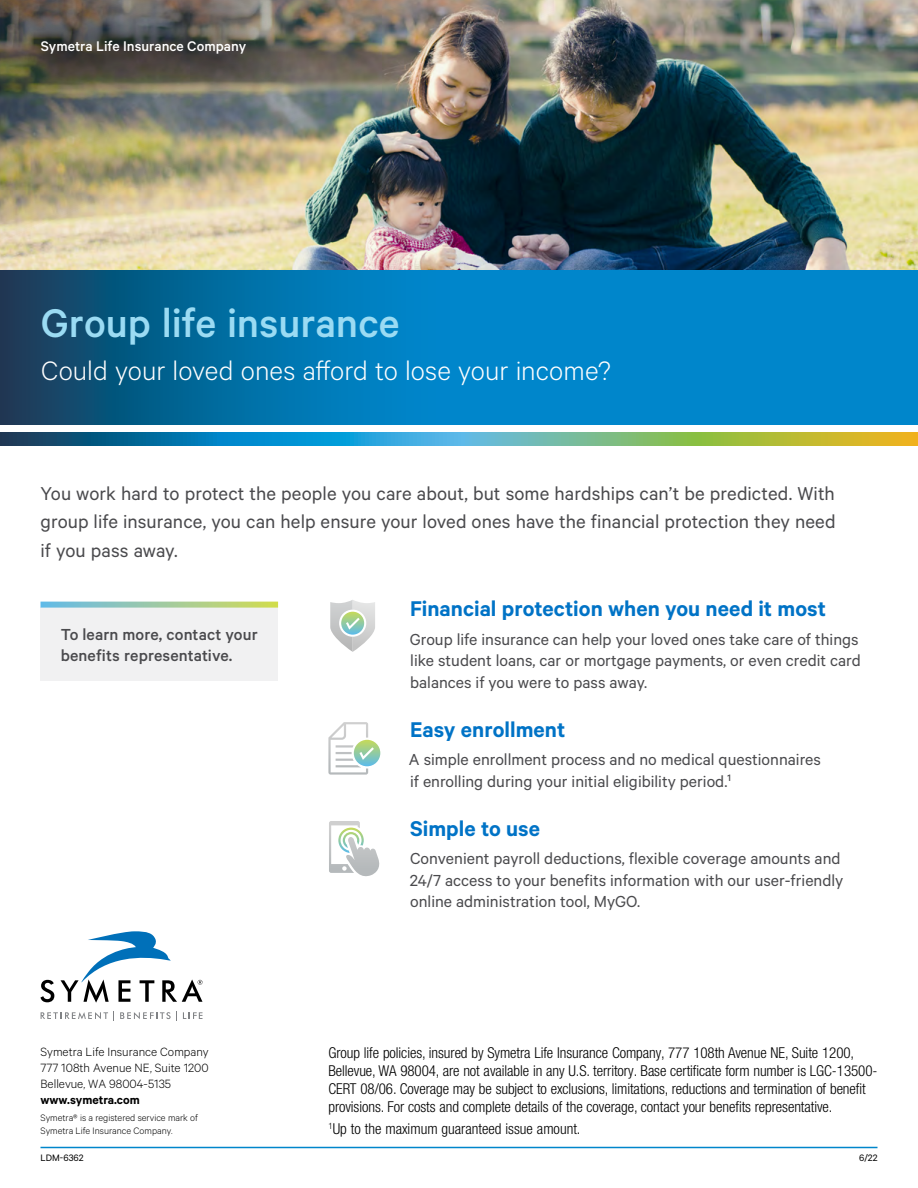
<style>
.page{position:relative;width:918px;height:1188px;background:#fff}
.page>*{position:absolute;margin:0;border:0;box-sizing:border-box;transform-origin:0 0}
.t1{font:500 45px "Calibre";letter-spacing:-.005em;color:#9bdbf3}
.t2{font:300 30px "Calibre";letter-spacing:.005em;color:#fff}
.t3{font:600 24px "Calibre";color:#0073c6}
.t4{font:21px/28.5px "Calibre";letter-spacing:.005em;color:#4a4a4d;text-align:justify}
.t5{font:18px/21.6px "Calibre";color:#4a4a4d}
.t6{font:500 18px/21.6px "Calibre";letter-spacing:.005em;color:#4a4a4d}
.t7{font:500 15.75px "Calibre";color:#fff}
.t8{font:300 condensed 15px/18px "Helvetica Neue LT Pro";letter-spacing:-.005em;color:#000}
.t9{font:300 13.5px/16.2px "Calibre";color:#000;text-align:justify}
.t10{font:600 13.5px "Calibre";color:#000}
.t11{font:300 10.5px/12.6px "Calibre";color:#000}
.t12{font:10.5px "Calibre";color:#000}
</style>
<div class="page">
<img style="left:554px;top:0;width:364px;height:270px">
<hr style="left:40px;top:1147px;width:838px;height:1px;background:#0086cb">
<svg style="left:0;top:270px;width:918px;height:155px;background:#0277b3"></svg>
<svg style="left:0;top:432px;width:918px;height:14px;background:#569c8c"></svg>
<img style="left:0;top:0;width:554px;height:270px">
<svg style="left:41px;top:1011px;width:73px;height:9px"></svg>
<svg style="left:120px;top:1011px;width:57px;height:9px"></svg>
<svg style="left:183px;top:1012px;width:19px;height:7px"></svg>
<svg style="left:40px;top:980px;width:14px;height:22px"></svg>
<svg style="left:61px;top:931px;width:141px;height:72px"></svg>
<div style="left:40px;top:608px;width:238px;height:73px;background:#f1f1f2"></div>
<svg style="left:40px;top:602px;width:238px;height:6px"></svg>
<svg style="left:330px;top:600px;width:45px;height:52px"></svg>
<svg style="left:329px;top:821px;width:51px;height:56px"></svg>
<svg style="left:328px;top:722px;width:52px;height:53px"></svg>
<div style="left:0;top:0;width:295px;height:103px;background:#000;opacity:.5"></div>
<p class="t7" style="left:41px;top:37px;width:207px">Symetra Life Insurance Company</p>
<h1 class="t1" style="left:41px;top:297px;width:360px">Group life insurance</h1>
<h2 class="t2" style="left:41px;top:353px;width:571px">Could your loved ones afford to lose your income?</h2>
<h3 class="t4" style="left:40px;top:478px;width:797px">You work hard to protect the people you care about, but some hardships can’t be predicted. With group life insurance, you can help ensure your loved ones have the financial protection they need if you pass away.</h3>
<p class="t6" style="left:61px;top:623px;width:199px">To learn more, contact your benefits representative.</p>
<p class="t9" style="left:40px;top:1043px;width:170px">Symetra Life Insurance Company 777 108th Avenue NE, Suite 1200<br>Bellevue, WA 98004-5135</p>
<p class="t10" style="left:40px;top:1092px;width:101px">www.symetra.com</p>
<p class="t11" style="left:40px;top:1111px;width:159px">Symetra® is a registered service mark of<br>Symetra Life Insurance Company.</p>
<h3 class="t3" style="left:410px;top:595px;width:418px">Financial protection when you need it most</h3>
<p class="t5" style="left:410px;top:628px;width:453px">Group life insurance can help your loved ones take care of things like student loans, car or mortgage payments, or even credit card balances if you were to pass away.</p>
<h3 class="t3" style="left:410px;top:715px;width:157px">Easy enrollment</h3>
<p class="t5" style="left:409px;top:748px;width:413px">A simple enrollment process and no medical questionnaires if enrolling during your initial eligibility period.<sup>1</sup></p>
<h3 class="t3" style="left:410px;top:814px;width:132px">Simple to use</h3>
<p class="t5" style="left:410px;top:847px;width:435px">Convenient payroll deductions, flexible coverage amounts and<br>24/7 access to your benefits information with our user-friendly online administration tool, MyGO.</p>
<p class="t8" style="left:328px;top:1043px;width:551px">Group life policies, insured by Symetra Life Insurance Company, 777 108th Avenue NE, Suite 1200, Bellevue, WA 98004, are not available in any U.S. territory. Base certificate form number is LGC-13500- CERT 08/06. Coverage may be subject to exclusions, limitations, reductions and termination of benefit provisions. For costs and complete details of the coverage, contact your benefits representative.</p>
<p class="t8" style="left:328px;top:1120px;width:254px"><sup>1</sup>Up to the maximum guaranteed issue amount.</p>
<p class="t12" style="left:40px;top:1152px;width:45px">LDM-6362</p>
<p class="t12" style="left:859px;top:1152px;width:20px">6/22</p>
</div>
